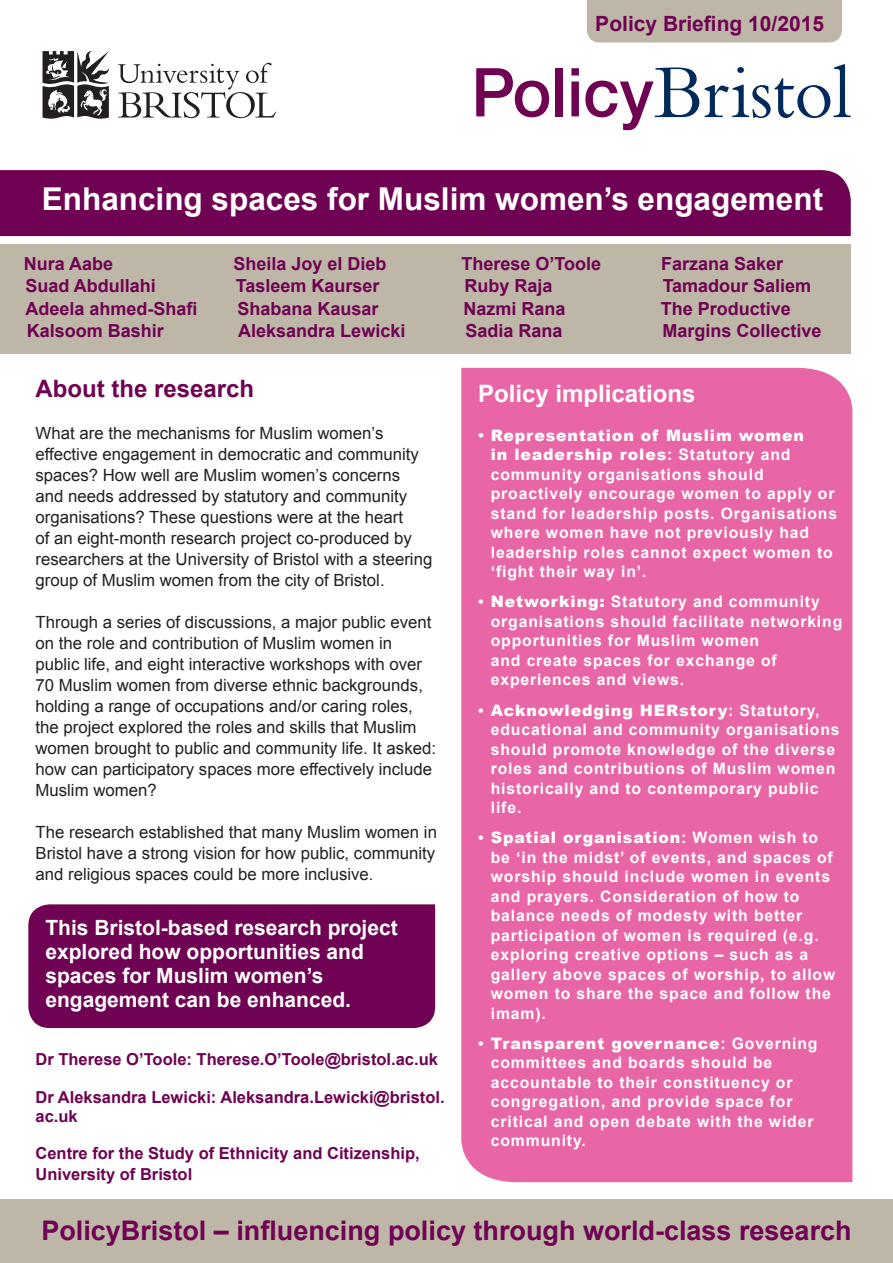
<style>
.page{position:relative;width:893px;height:1263px;background:#fff}
.page>*{position:absolute;margin:0;border:0;box-sizing:border-box;transform-origin:0 0}
._1_Page_title{font:700 31.5px "Arial";color:#fff}
.t1{font:700 27px "Arial";color:#6f0252}
.Side_head{font:700 24px "Arial";color:#fff}
.Body_head{font:700 24px "Arial";color:#6f0252}
._5_Quote{font:700 21px/24px "Arial";color:#fff}
.Body_head-2{font:700 21px "Arial";color:#6f0252}
.t2{font:700 18px "Arial";color:#6f0252}
.Body_text{font:16.8px/21px "Arial";color:#231f20}
.Body_text-2{font:700 16.5px/18.8px "Arial";color:#6f0252}
.Side_bullets{font:700 15.75px/19.5px "Arial";letter-spacing:.055em;color:#fff}
.s1{font-size:16.5px}
.s2{font-weight:900}
</style>
<div class="page">
<div style="left:0;top:244px;width:851px;height:110px;background:#beb7a8"></div>
<div style="left:587px;top:0;width:255px;height:43px;background:#beb7a8"></div>
<div style="left:0;top:1199px;width:893px;height:64px;background:#beb7a8"></div>
<svg style="left:118px;top:63px;width:158px;height:55px"></svg>
<svg style="left:43px;top:51px;width:66px;height:68px"></svg>
<svg style="left:476px;top:68px;width:73px;height:49px"></svg>
<div style="left:556px;top:68px;width:7px;height:48px;background:#6f0252"></div>
<svg style="left:571px;top:68px;width:8px;height:48px"></svg>
<svg style="left:585px;top:67px;width:114px;height:63px"></svg>
<svg style="left:705px;top:64px;width:146px;height:54px"></svg>
<div style="left:0;top:170px;width:851px;height:66px;background:#6f0252"></div>
<div style="left:28px;top:904px;width:407px;height:124px;background:#6f0252"></div>
<div style="left:461px;top:368px;width:391px;height:814px;background:#e966a6"></div>
<p class="Body_head-2" style="left:595px;top:10px;width:230px">Policy Briefing 10/2015</p>
<p class="_1_Page_title" style="left:42px;top:178px;width:783px">Enhancing spaces for Muslim women’s engagement</p>
<p class="t2" style="left:24px;top:252px;width:91px">Nura Aabe</p>
<p class="t2" style="left:233px;top:252px;width:155px">Sheila Joy el Dieb</p>
<p class="t2" style="left:461px;top:252px;width:141px">Therese O’Toole</p>
<p class="t2" style="left:661px;top:252px;width:124px">Farzana Saker</p>
<p class="t2" style="left:25px;top:274px;width:132px">Suad Abdullahi</p>
<p class="t2" style="left:236px;top:274px;width:145px">Tasleem Kaurser</p>
<p class="t2" style="left:465px;top:274px;width:90px">Ruby Raja</p>
<p class="t2" style="left:663px;top:274px;width:150px">Tamadour Saliem</p>
<p class="t2" style="left:25px;top:297px;width:174px">Adeela ahmed-Shafi</p>
<p class="t2" style="left:237px;top:297px;width:143px">Shabana Kausar</p>
<p class="t2" style="left:464px;top:297px;width:104px">Nazmi Rana</p>
<p class="t2" style="left:661px;top:297px;width:132px">The Productive</p>
<p class="t2" style="left:27px;top:319px;width:139px">Kalsoom Bashir</p>
<p class="t2" style="left:238px;top:319px;width:169px">Aleksandra Lewicki</p>
<p class="t2" style="left:465px;top:319px;width:99px">Sadia Rana</p>
<p class="t2" style="left:662px;top:319px;width:161px">Margins Collective</p>
<p class="Body_head" style="left:36px;top:373px;width:220px">About the research</p>
<p class="Body_text" style="left:36px;top:423px;width:398px">What are the mechanisms for Muslim women’s effective engagement in democratic and community spaces? How well are Muslim women’s concerns and needs addressed by statutory and community organisations? These questions were at the heart<br>of an eight-month research project co-produced by researchers at the University of Bristol with a steering group of Muslim women from the city of Bristol.</p>
<p class="Body_text" style="left:36px;top:612px;width:402px">Through a series of discussions, a major public event on the role and contribution of Muslim women in public life, and eight interactive workshops with over 70 Muslim women from diverse ethnic backgrounds, holding a range of occupations and/or caring roles, the project explored the roles and skills that Muslim women brought to public and community life. It asked: how can participatory spaces more effectively include Muslim women?</p>
<p class="Body_text" style="left:36px;top:822px;width:403px;text-align:justify">The research established that many Muslim women in Bristol have a strong vision for how public, community and religious spaces could be more inclusive.</p>
<p class="Side_head" style="left:478px;top:377px;width:219px">Policy implications</p>
<p class="Side_bullets" style="left:491px;top:426px;width:348px;text-indent:-13px"><span class="s1">•</span> <span class="s2">Representation of Muslim women<br>in leadership roles</span>: Statutory and community organisations should proactively encourage women to apply or stand for leadership posts. Organisations where women have not previously had leadership roles cannot expect women to ‘fight their way in’.</p>
<p class="Side_bullets" style="left:491px;top:592px;width:353px;text-indent:-13px">• <span class="s2">Networking:</span> Statutory and community organisations should facilitate networking opportunities for Muslim women<br>and create spaces for exchange of experiences and views.</p>
<p class="Side_bullets" style="left:491px;top:701px;width:350px;text-indent:-13px">• <span class="s2">Acknowledging HERstory</span>: Statutory, educational and community organisations should promote knowledge of the diverse roles and contributions of Muslim women historically and to contemporary public life.</p>
<p class="Side_bullets" style="left:491px;top:828px;width:346px;text-indent:-13px">• <span class="s2">Spatial organisation</span>: Women wish to be ‘in the midst’ of events, and spaces of worship should include women in events and prayers. Consideration of how to balance needs of modesty with better participation of women is required (e.g. exploring creative options – such as a gallery above spaces of worship, to allow women to share the space and follow the imam).</p>
<p class="Side_bullets" style="left:491px;top:1034px;width:328px;text-indent:-13px">• <span class="s2">Transparent governance</span>: Governing committees and boards should be accountable to their constituency or congregation, and provide space for critical and open debate with the wider community.</p>
<p class="_5_Quote" style="left:45px;top:916px;width:354px">This Bristol-based research project</p>
<p class="_5_Quote" style="left:45px;top:940px;width:320px">explored how opportunities and spaces for Muslim women’s engagement can be enhanced.</p>
<p class="Body_text-2" style="left:36px;top:1051px;width:404px">Dr Therese O’Toole: Therese.O’Toole@bristol.ac.uk</p>
<p class="Body_text-2" style="left:36px;top:1088px;width:411px">Dr Aleksandra Lewicki: Aleksandra.Lewicki@bristol. ac.uk</p>
<p class="Body_text-2" style="left:36px;top:1143px;width:386px;line-height:21px">Centre for the Study of Ethnicity and Citizenship,<br>University of Bristol</p>
<p class="t1" style="left:41px;top:1212px;width:812px">PolicyBristol – influencing policy through world-class research</p>
</div>
